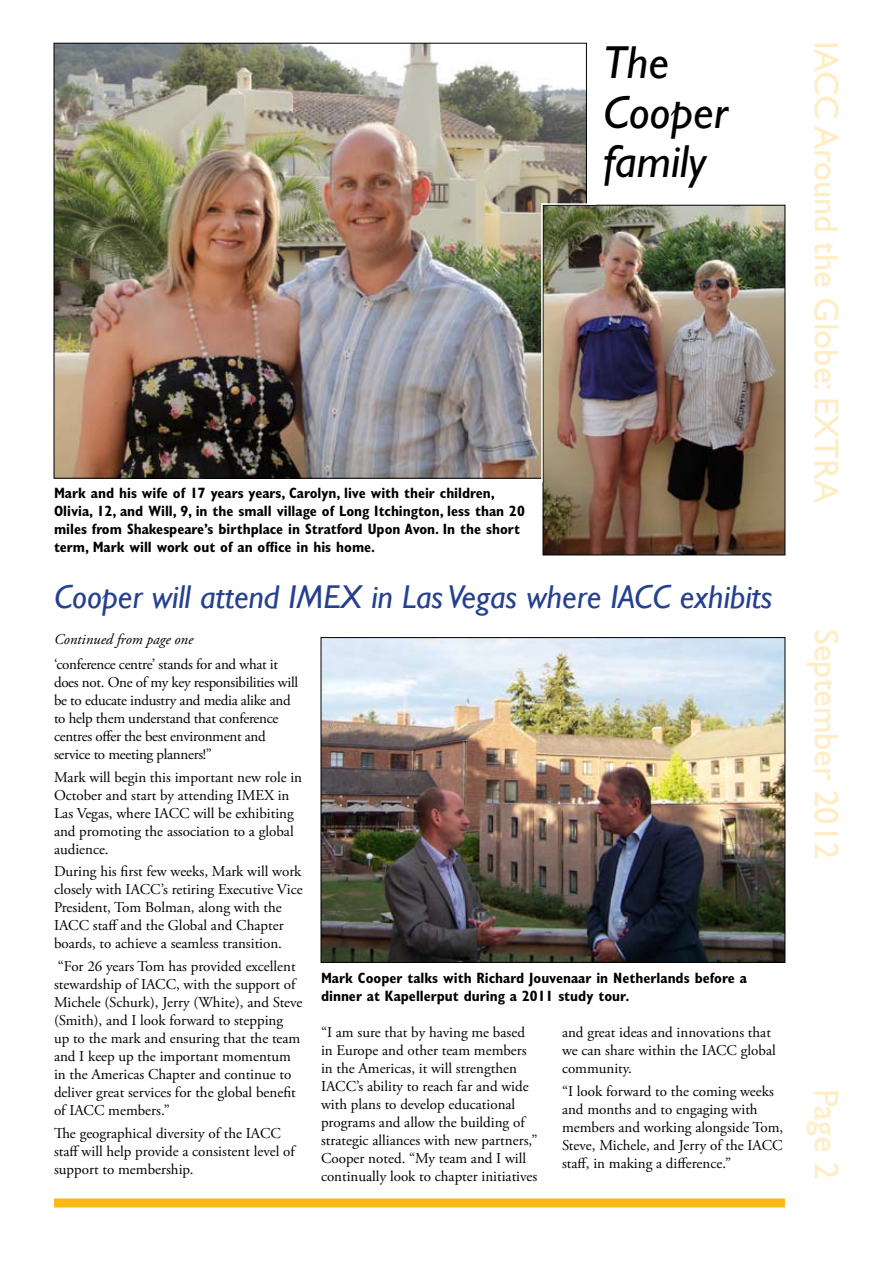
<style>
.page{position:relative;width:893px;height:1263px;background:#fff}
.page>*{position:absolute;margin:0;border:0;box-sizing:border-box;transform-origin:0 0}
.t1{font:italic 46.5px/49.5px "Gill Sans";color:#000}
.t2{font:34.5px "Gill Sans";color:#ffedc4}
.t3{font:italic 33px "Gill Sans";color:#25408f}
.t4{font:15px/18px "Adobe Garamond Pro";color:#000}
.t5{font:700 condensed 15px/18px "Gill Sans";color:#000}
.t6{font:15px/18px "Adobe Garamond Pro";letter-spacing:-.02em;color:#000}
.t7{font:italic 15px "Adobe Garamond Pro";color:#000}
</style>
<div class="page">
<div style="left:54px;top:1198px;width:731px;height:9px;background:#fdb813"></div>
<img style="left:323px;top:639px;width:460px;height:322px">
<div style="left:321px;top:637px;width:464px;height:326px;border:1px solid #000"></div>
<img style="left:56px;top:45px;width:529px;height:432px">
<img style="left:545px;top:207px;width:238px;height:346px">
<div style="left:543px;top:205px;width:242px;height:350px;border:1px solid #000"></div>
<hr style="left:541px;top:203px;width:2px;height:279px;background:#fff">
<hr style="left:542px;top:203px;width:54px;height:2px;background:#fff">
<h1 class="t1" style="left:603px;top:38px;width:127px">The<br>Cooper family</h1>
<p class="t5" style="left:54px;top:484px;width:472px">Mark and his wife of 17 years years, Carolyn, live with their children, Olivia, 12, and Will, 9, in the small village of Long Itchington, less than 20 miles from Shakespeare’s birthplace in Stratford Upon Avon. In the short term, Mark will work out of an office in his home.</p>
<h3 class="t3" style="left:54px;top:577px;width:720px">Cooper will attend IMEX in Las Vegas where IACC exhibits</h3>
<p class="t7" style="left:54px;top:630px;width:141px">Continued from page one</p>
<p class="t6" style="left:54px;top:656px;width:246px">‘conference centre’ stands for and what it does not. One of my key responsibilities will be to educate industry and media alike and to help them understand that conference centres offer the best environment and service to meeting planners!”</p>
<p class="t4" style="left:54px;top:769px;width:250px">Mark will begin this important new role in October and start by attending IMEX in Las Vegas, where IACC will be exhibiting and promoting the association to a global audience.</p>
<p class="t4" style="left:54px;top:863px;width:250px">During his first few weeks, Mark will work closely with IACC’s retiring Executive Vice President, Tom Bolman, along with the IACC staff and the Global and Chapter boards, to achieve a seamless transition.</p>
<p class="t4" style="left:54px;top:958px;width:250px">“For 26 years Tom has provided excellent stewardship of IACC, with the support of Michele (Schurk), Jerry (White), and Steve (Smith), and I look forward to stepping<br>up to the mark and ensuring that the team and I keep up the important momentum in the Americas Chapter and continue to deliver great services for the global benefit of IACC members.”</p>
<p class="t4" style="left:54px;top:1124px;width:242px">The geographical diversity of the IACC staff will help provide a consistent level of support to membership.</p>
<p class="t5" style="left:321px;top:969px;width:427px">Mark Cooper talks with Richard Jouvenaar in Netherlands before a dinner at Kapellerput during a 2011 study tour.</p>
<p class="t4" style="left:321px;top:1024px;width:218px">“I am sure that by having me based in Europe and other team members in the Americas, it will strengthen IACC’s ability to reach far and wide with plans to develop educational programs and allow the building of strategic alliances with new partners,” Cooper noted. “My team and I will continually look to chapter initiatives</p>
<p class="t4" style="left:562px;top:1024px;width:215px">and great ideas and innovations that we can share within the IACC global community.</p>
<p class="t4" style="left:562px;top:1082px;width:223px">“I look forward to the coming weeks and months and to engaging with members and working alongside Tom, Steve, Michele, and Jerry of the IACC staff, in making a difference.”</p>
<h2 class="t2" style="left:846px;top:41px;width:464px;rotate:90deg">IACC Around the Globe: EXTRA</h2>
<h2 class="t2" style="left:846px;top:629px;width:232px;rotate:90deg">September 2012</h2>
<h2 class="t2" style="left:846px;top:1089px;width:92px;rotate:90deg">Page 2</h2>
</div>
